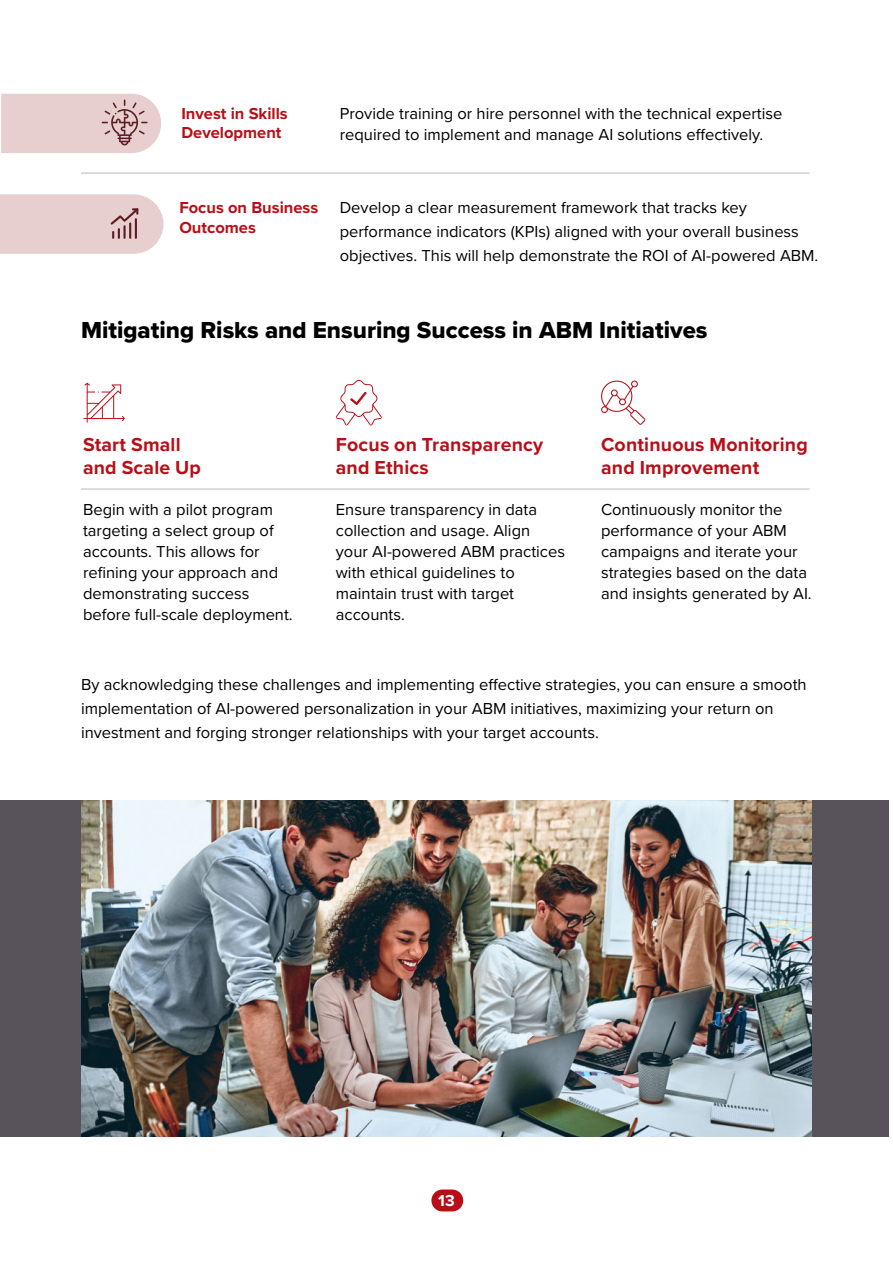
<style>
.page{position:relative;width:893px;height:1263px;background:#fff}
.page>*{position:absolute;margin:0;border:0;box-sizing:border-box;transform-origin:0 0}
.t1{font:24px "Proxima Nova Extrabld";color:#000}
.t2{font:700 19.5px/22.5px "Proxima Nova";letter-spacing:.01em;color:#b90e18}
.t3{font:16.5px/21px "Proxima Nova";color:#000}
.t4{font:700 16.5px/19.5px "Proxima Nova";color:#b90e18}
.t5{font:700 16.5px "Proxima Nova";color:#fff}
</style>
<div class="page">
<div style="left:0;top:800px;width:888px;height:337px;background:#58535b"></div>
<img style="left:81px;top:800px;width:731px;height:336px">
<hr style="left:81px;top:488px;width:729px;height:2px;background:#d2d2d2">
<div style="left:431px;top:1189px;width:32px;height:22px;background:#b90e18;border-radius:11px"></div>
<hr style="left:81px;top:172px;width:729px;height:2px;background:#d2d2d2">
<svg style="left:1px;top:94px;width:160px;height:59px;background:#e2c8c9"></svg>
<svg style="left:0;top:194px;width:163px;height:60px;background:#e4cccd"></svg>
<svg style="left:336px;top:380px;width:46px;height:45px"></svg>
<svg style="left:601px;top:381px;width:44px;height:44px"></svg>
<svg style="left:83px;top:383px;width:42px;height:40px"></svg>
<p class="t4" style="left:181px;top:104px;width:108px">Invest in Skills<br>Development</p>
<p class="t3" style="left:340px;top:104px;width:444px">Provide training or hire personnel with the technical expertise required to implement and manage AI solutions effectively.</p>
<p class="t4" style="left:179px;top:199px;width:140px">Focus on Business<br>Outcomes</p>
<p class="t3" style="left:340px;top:197px;width:480px;line-height:24px">Develop a clear measurement framework that tracks key performance indicators (KPIs) aligned with your overall business objectives. This will help demonstrate the ROI of AI-powered ABM.</p>
<h1 class="t1" style="left:81px;top:320px;width:628px">Mitigating Risks and Ensuring Success in ABM Initiatives</h1>
<p class="t2" style="left:83px;top:435px;width:119px">Start Small and Scale Up</p>
<p class="t2" style="left:336px;top:435px;width:209px">Focus on Transparency and Ethics</p>
<p class="t2" style="left:601px;top:435px;width:208px">Continuous Monitoring and Improvement</p>
<p class="t3" style="left:336px;top:500px;width:231px">Ensure transparency in data collection and usage. Align your AI-powered ABM practices with ethical guidelines to maintain trust with target accounts.</p>
<p class="t3" style="left:601px;top:500px;width:212px">Continuously monitor the performance of your ABM campaigns and iterate your strategies based on the data and insights generated by AI.</p>
<p class="t3" style="left:83px;top:500px;width:211px">Begin with a pilot program targeting a select group of accounts. This allows for refining your approach and demonstrating success before full-scale deployment.</p>
<p class="t3" style="left:81px;top:673px;width:727px;line-height:24px">By acknowledging these challenges and implementing effective strategies, you can ensure a smooth implementation of AI-powered personalization in your ABM initiatives, maximizing your return on investment and forging stronger relationships with your target accounts.</p>
<p class="t5" style="left:438px;top:1193px;width:18px">13</p>
</div>
